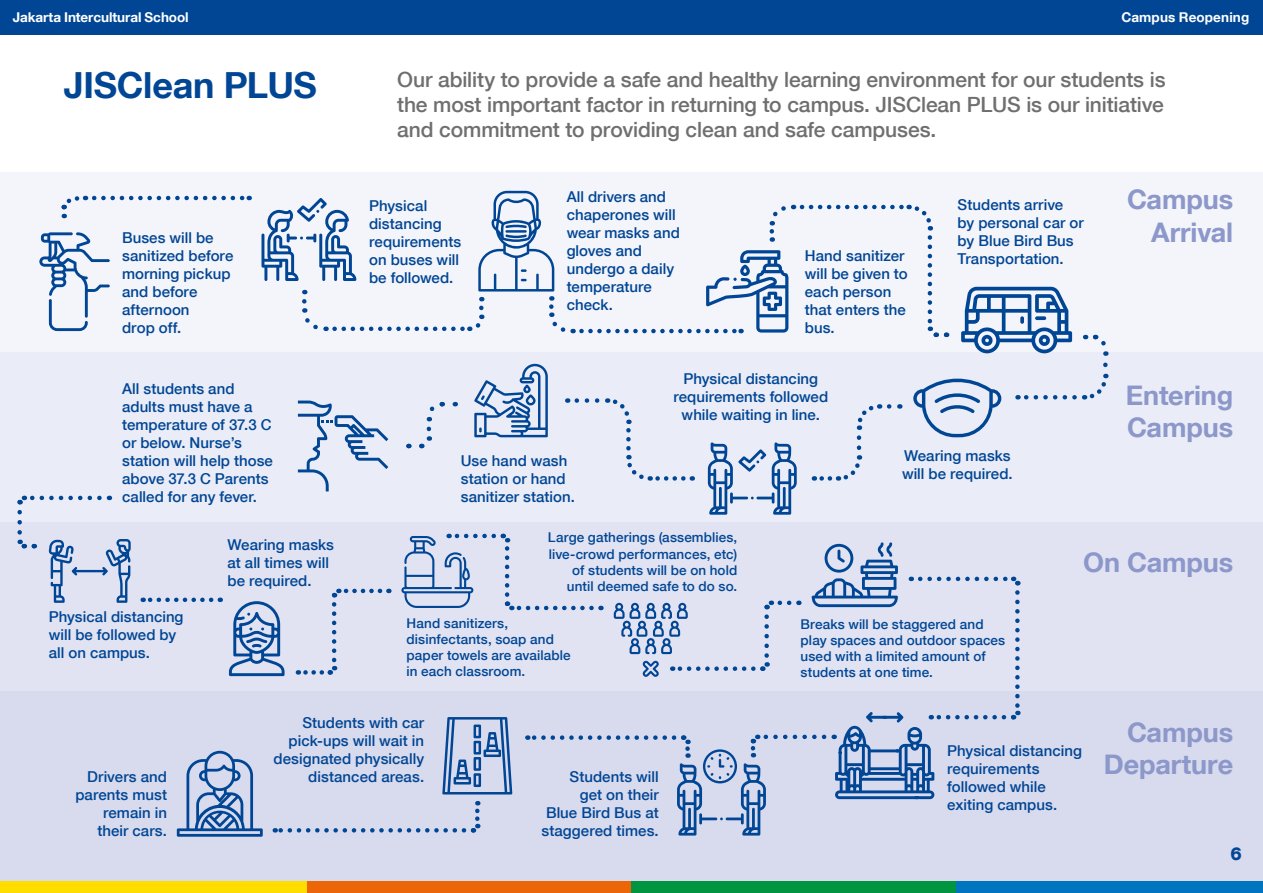
<style>
.page{position:relative;width:1263px;height:893px;background:#fff}
.page>*{position:absolute;margin:0;border:0;box-sizing:border-box;transform-origin:0 0}
.t1{font:700 36px "Helvetica Neue LT Com";letter-spacing:-.01em;color:#014694}
.t2{font:700 27px/32.4px "Helvetica Neue LT Com";letter-spacing:-.005em;color:#8c97ca;text-align:right}
.t3{font:500 21px/25.2px "Helvetica Neue LT Com";letter-spacing:-.005em;color:#706f6f;text-align:justify}
.t4{font:800 18px "Helvetica Neue LT Com";color:#014694}
.t5{font:500 15px/18px "Helvetica Neue LT Com";letter-spacing:.005em;color:#014694}
.t6{font:500 13.5px/16.2px "Helvetica Neue LT Com";letter-spacing:.005em;color:#014694}
.t7{font:700 13.5px "Helvetica Neue LT Com";letter-spacing:-.005em;color:#fff}
</style>
<div class="page">
<div style="left:0;top:172px;width:1263px;height:180px;background:#f4f4fb"></div>
<div style="left:0;top:352px;width:1263px;height:170px;background:#eaecf7"></div>
<div style="left:0;top:522px;width:1263px;height:170px;background:#e1e3f3"></div>
<div style="left:0;top:692px;width:1263px;height:189px;background:#d8daee"></div>
<svg style="left:961px;top:287px;width:111px;height:66px"></svg>
<svg style="left:1035px;top:316px;width:11px;height:4px"></svg>
<svg style="left:39px;top:232px;width:71px;height:99px"></svg>
<svg style="left:581px;top:250px;width:207px;height:83px"></svg>
<svg style="left:708px;top:442px;width:89px;height:73px"></svg>
<svg style="left:913px;top:379px;width:88px;height:58px"></svg>
<svg style="left:474px;top:364px;width:74px;height:73px"></svg>
<svg style="left:298px;top:401px;width:90px;height:90px"></svg>
<svg style="left:1085px;top:335px;width:24px;height:21px"></svg>
<svg style="left:1083px;top:365px;width:26px;height:35px"></svg>
<svg style="left:1017px;top:395px;width:57px;height:4px"></svg>
<svg style="left:17px;top:495px;width:114px;height:108px"></svg>
<svg style="left:856px;top:404px;width:33px;height:26px"></svg>
<svg style="left:837px;top:438px;width:26px;height:43px"></svg>
<svg style="left:814px;top:476px;width:16px;height:5px"></svg>
<svg style="left:626px;top:455px;width:57px;height:26px"></svg>
<svg style="left:606px;top:398px;width:26px;height:50px"></svg>
<svg style="left:567px;top:398px;width:30px;height:5px"></svg>
<svg style="left:426px;top:402px;width:19px;height:19px"></svg>
<svg style="left:408px;top:429px;width:24px;height:20px"></svg>
<svg style="left:261px;top:191px;width:313px;height:143px"></svg>
<svg style="left:62px;top:195px;width:24px;height:23px"></svg>
<svg style="left:94px;top:196px;width:156px;height:4px"></svg>
<svg style="left:769px;top:204px;width:25px;height:27px"></svg>
<svg style="left:802px;top:204px;width:131px;height:27px"></svg>
<svg style="left:927px;top:237px;width:20px;height:101px"></svg>
<svg style="left:143px;top:533px;width:878px;height:304px"></svg>
<div style="left:0;top:881px;width:307px;height:12px;background:#fd0"></div>
<div style="left:307px;top:881px;width:324px;height:12px;background:#ec6608"></div>
<div style="left:631px;top:881px;width:325px;height:12px;background:#009641"></div>
<div style="left:956px;top:881px;width:307px;height:12px;background:#0075bf"></div>
<div style="left:0;top:0;width:1263px;height:34px;background:#014694"></div>
<p class="t7" style="left:13px;top:8px;width:177px">Jakarta Intercultural School</p>
<p class="t7" style="left:1121px;top:8px;width:129px">Campus Reopening</p>
<h1 class="t1" style="left:64px;top:62px;width:255px">JISClean PLUS</h1>
<p class="t5" style="left:122px;top:228px;width:113px">Buses will be sanitized before morning pickup and before afternoon<br>drop off.</p>
<p class="t5" style="left:122px;top:380px;width:152px">All students and adults must have a temperature of 37.3 C or below. Nurse’s station will help those above 37.3 C Parents called for any fever.</p>
<p class="t5" style="left:49px;top:608px;width:136px">Physical distancing will be followed by all on campus.</p>
<p class="t5" style="left:228px;top:535px;width:108px">Wearing masks at all times will be required.</p>
<h3 class="t3" style="left:397px;top:67px;width:770px">Our ability to provide a safe and healthy learning environment for our students is the most important factor in returning to campus. JISClean PLUS is our initiative and commitment to providing clean and safe campuses.</h3>
<p class="t5" style="left:369px;top:196px;width:94px">Physical distancing requirements on buses will be followed.</p>
<p class="t5" style="left:567px;top:187px;width:115px">All drivers and chaperones will wear masks and gloves and undergo a daily temperature check.</p>
<p class="t5" style="left:805px;top:247px;width:104px">Hand sanitizer will be given to each person that enters the bus.</p>
<p class="t5" style="left:673px;top:370px;width:156px;text-align:center">Physical distancing requirements followed while waiting in line.</p>
<p class="t5" style="left:957px;top:196px;width:128px">Students arrive by personal car or by Blue Bird Bus<br>Transportation.</p>
<p class="t5" style="left:461px;top:451px;width:116px">Use hand wash station or hand sanitizer station.</p>
<p class="t5" style="left:902px;top:446px;width:112px">Wearing masks will be required.</p>
<h2 class="t2" style="left:1127px;top:183px;width:108px">Campus<br>Arrival</h2>
<h2 class="t2" style="left:1126px;top:378px;width:109px;text-align:left">Entering<br>Campus</h2>
<p class="t6" style="left:548px;top:529px;width:191px;text-align:right">Large gatherings (assemblies, live-crowd performances, etc) of students will be on hold until deemed safe to do so.</p>
<p class="t6" style="left:407px;top:615px;width:165px">Hand sanitizers, disinfectants, soap and paper towels are available in each classroom.</p>
<p class="t6" style="left:801px;top:616px;width:206px">Breaks will be staggered and play spaces and outdoor spaces used with a limited amount of students at one time.</p>
<h2 class="t2" style="left:1083px;top:545px;width:152px">On Campus</h2>
<p class="t5" style="left:274px;top:713px;width:152px;text-align:right">Students with car pick-ups will wait in designated physically</p>
<p class="t5" style="left:87px;top:767px;width:81px">Drivers and</p>
<p class="t5" style="left:308px;top:767px;width:117px">distanced areas.</p>
<p class="t5" style="left:75px;top:785px;width:93px;text-align:right">parents must remain in their cars.</p>
<p class="t5" style="left:541px;top:767px;width:119px;text-align:right">Students will<br>get on their<br>Blue Bird Bus at staggered times.</p>
<p class="t5" style="left:947px;top:742px;width:136px">Physical distancing requirements followed while exiting campus.</p>
<h2 class="t2" style="left:1104px;top:715px;width:131px">Campus<br>Departure</h2>
<p class="t4" style="left:1230px;top:843px;width:13px">6</p>
</div>
